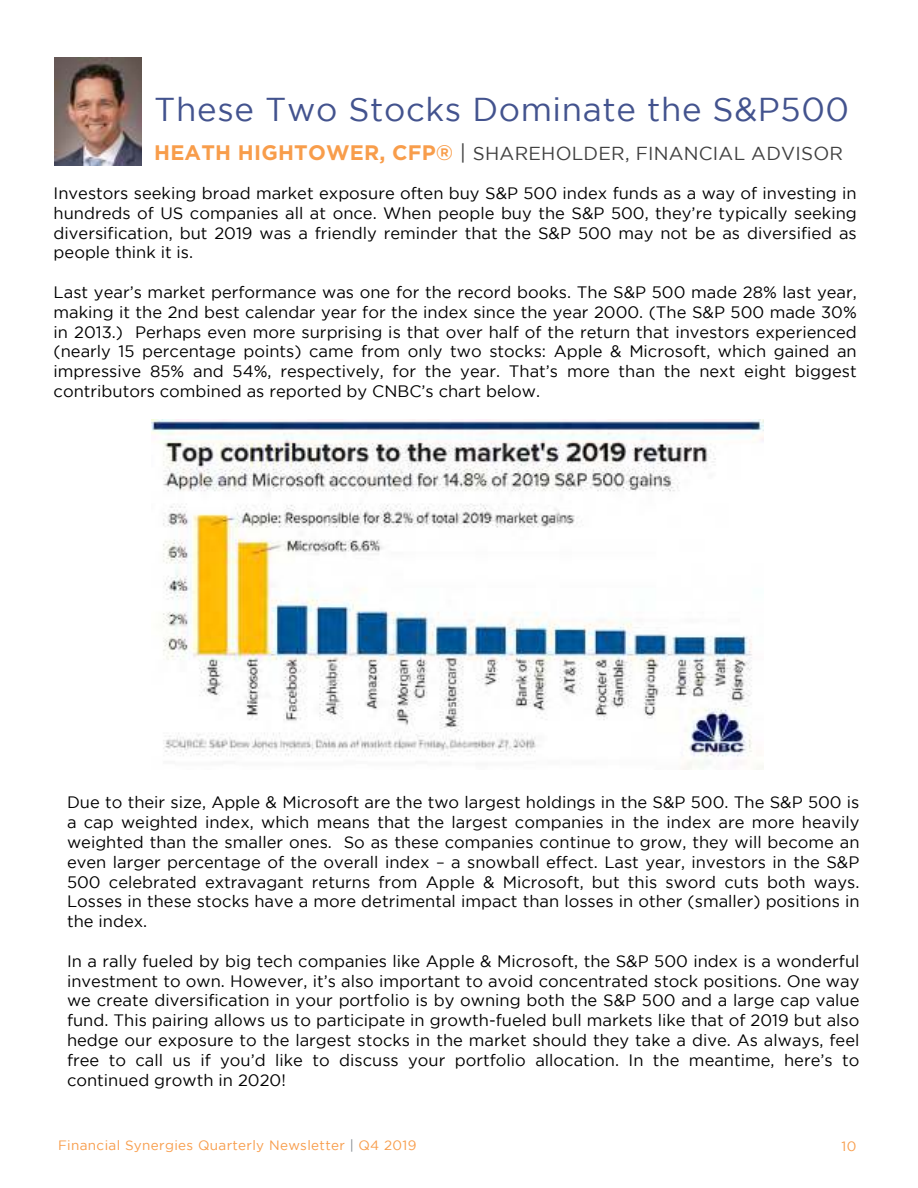
<style>
.page{position:relative;width:918px;height:1188px;background:#fff}
.page>*{position:absolute;margin:0;border:0;box-sizing:border-box;transform-origin:0 0}
.t1{font:33px "Gotham";letter-spacing:.02em;color:#43538e}
.t2{font:18.75px "Gotham";letter-spacing:.01em;color:#404040}
.t3{font:16.5px/19.8px "Gotham";color:#000;text-align:justify}
.t4{font:13.5px "Gotham";letter-spacing:.025em;color:#f89d4b}
.s1{font-weight:700;font-size:21px;color:#f89d4b}
.s2{font-size:21px}
.s3{color:#82888f}
</style>
<div class="page">
<img style="left:55px;top:58px;width:87px;height:107px">
<img style="left:151px;top:419px;width:613px;height:350px">
<h1 class="t1" style="left:154px;top:91px;width:696px">These Two Stocks Dominate the S&amp;P500</h1>
<p class="t2" style="left:154px;top:143px;width:690px"><span class="s1">HEATH HIGHTOWER, CFP®</span> <span class="s2">|</span> SHAREHOLDER, FINANCIAL ADVISOR</p>
<p class="t3" style="left:54px;top:183px;width:805px">Investors seeking broad market exposure often buy S&amp;P 500 index funds as a way of investing in hundreds of US companies all at once. When people buy the S&amp;P 500, they’re typically seeking diversification, but 2019 was a friendly reminder that the S&amp;P 500 may not be as diversified as people think it is.</p>
<p class="t3" style="left:54px;top:282px;width:805px">Last year’s market performance was one for the record books. The S&amp;P 500 made 28% last year, making it the 2nd best calendar year for the index since the year 2000. (The S&amp;P 500 made 30% in 2013.) Perhaps even more surprising is that over half of the return that investors experienced (nearly 15 percentage points) came from only two stocks: Apple &amp; Microsoft, which gained an impressive 85% and 54%, respectively, for the year. That’s more than the next eight biggest contributors combined as reported by CNBC’s chart below.</p>
<p class="t3" style="left:67px;top:792px;width:794px">Due to their size, Apple &amp; Microsoft are the two largest holdings in the S&amp;P 500. The S&amp;P 500 is a cap weighted index, which means that the largest companies in the index are more heavily weighted than the smaller ones. So as these companies continue to grow, they will become an even larger percentage of the overall index – a snowball effect. Last year, investors in the S&amp;P 500 celebrated extravagant returns from Apple &amp; Microsoft, but this sword cuts both ways.<br>Losses in these stocks have a more detrimental impact than losses in other (smaller) positions in the index.</p>
<p class="t3" style="left:67px;top:951px;width:794px">In a rally fueled by big tech companies like Apple &amp; Microsoft, the S&amp;P 500 index is a wonderful investment to own. However, it’s also important to avoid concentrated stock positions. One way we create diversification in your portfolio is by owning both the S&amp;P 500 and a large cap value fund. This pairing allows us to participate in growth-fueled bull markets like that of 2019 but also hedge our exposure to the largest stocks in the market should they take a dive. As always, feel free to call us if you’d like to discuss your portfolio allocation. In the meantime, here’s to continued growth in 2020!</p>
<p class="t4" style="left:58px;top:1138px;width:360px">Financial Synergies Quarterly Newsletter <span class="s3">|</span> Q4 2019</p>
<p class="t4" style="left:842px;top:1139px;width:16px">10</p>
</div>
